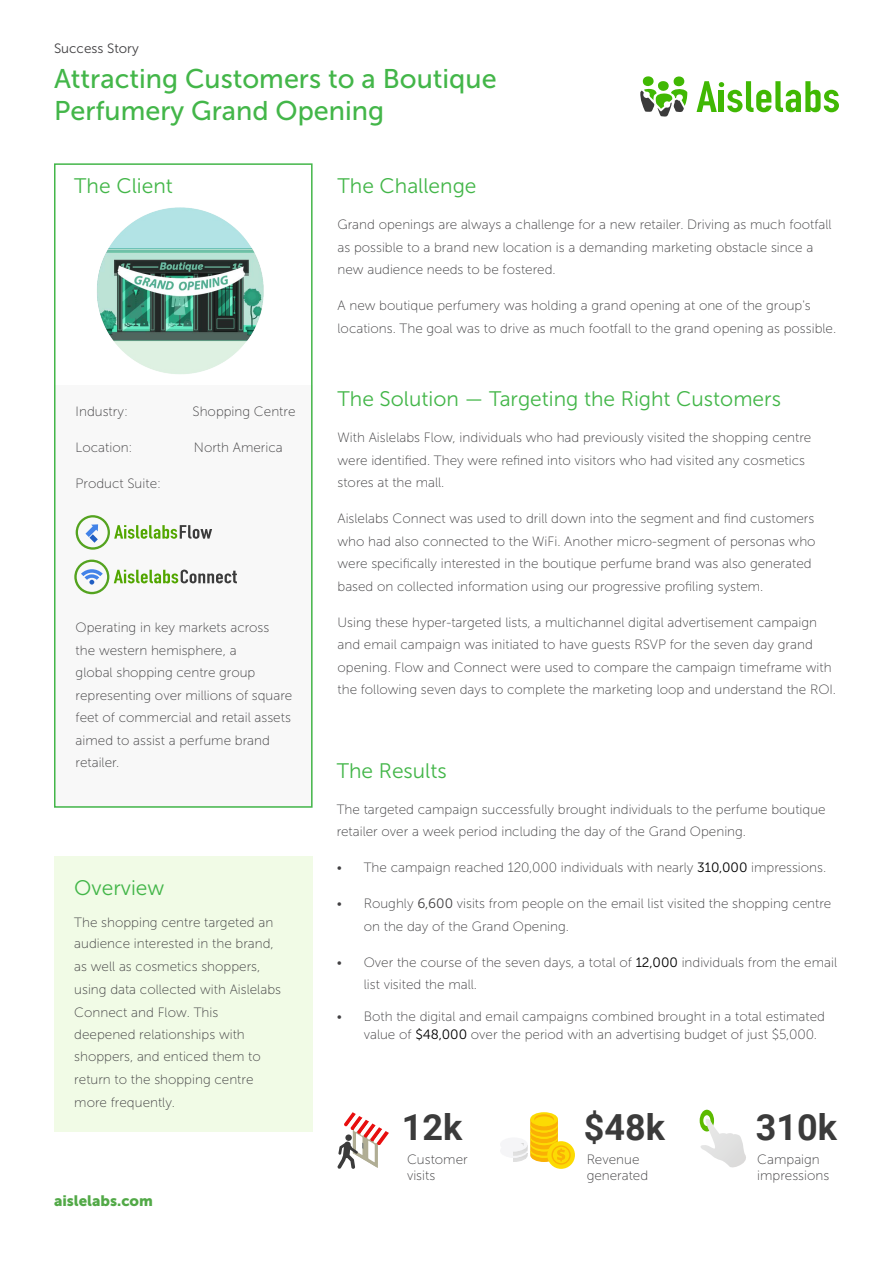
<style>
.page{position:relative;width:893px;height:1263px;background:#fff}
.page>*{position:absolute;margin:0;border:0;box-sizing:border-box;transform-origin:0 0}
.t1{font:700 36px "Roboto";color:#3b3b3b}
.t2{font:27px/31.3px "Museo Sans 500";color:#43b649}
.t3{font:21px "Museo Sans 300";color:#43b649}
.t4{font:15px "Museo Sans 900";color:#52a947}
.t5{font:13.5px/22.5px "Museo Sans 100";color:#414042}
.t6{font:13.5px "Museo Sans 300";color:#414042}
.s1{color:#3b3b3b}
.s2{font-family:"Museo Sans 300";color:#000}
.s3{font-family:"Museo Sans 300"}
</style>
<div class="page">
<div style="left:54px;top:856px;width:259px;height:275px;background:#f1fbe6"></div>
<svg style="left:640px;top:76px;width:47px;height:41px"></svg>
<svg style="left:697px;top:81px;width:142px;height:31px"></svg>
<div style="left:500px;top:1144px;width:28px;height:14px;background:#f5f5f7;border-radius:50%"></div>
<div style="left:500px;top:1137px;width:28px;height:14px;background:#f5f5f7;border-radius:50%"></div>
<svg style="left:530px;top:1112px;width:28px;height:14px"></svg>
<div style="left:534px;top:1114px;width:20px;height:10px;background:#fab005;border-radius:50%"></div>
<svg style="left:547px;top:1141px;width:28px;height:28px"></svg>
<svg style="left:551px;top:1145px;width:20px;height:19px"></svg>
<div style="left:553px;top:1147px;width:16px;height:16px;background:#fcdb03;border-radius:50%"></div>
<svg style="left:513px;top:1116px;width:52px;height:47px"></svg>
<svg style="left:337px;top:1112px;width:52px;height:57px"></svg>
<div style="left:54px;top:385px;width:259px;height:423px;background:#f8f8f8"></div>
<div style="left:54px;top:163px;width:259px;height:645px;border:2px solid #43b649"></div>
<svg style="left:76px;top:515px;width:136px;height:35px"></svg>
<svg style="left:74px;top:560px;width:163px;height:34px"></svg>
<svg style="left:699px;top:1110px;width:47px;height:58px"></svg>
<img style="left:97px;top:207px;width:167px;height:167px">
<p class="t6" style="left:54px;top:41px;width:86px">Success Story</p>
<h2 class="t2" style="left:54px;top:64px;width:444px">Attracting Customers to a Boutique<br>Perfumery Grand Opening</h2>
<h3 class="t3" style="left:74px;top:175px;width:100px">The Client</h3>
<p class="t5" style="left:76px;top:401px;width:54px">Industry:</p>
<p class="t5" style="left:76px;top:437px;width:58px">Location:</p>
<p class="t5" style="left:76px;top:473px;width:87px">Product Suite:</p>
<p class="t5" style="left:193px;top:400px;width:104px">Shopping Centre</p>
<p class="t5" style="left:194px;top:436px;width:90px">North America</p>
<p class="t5" style="left:76px;top:617px;width:218px">Operating in key markets across the western hemisphere, a<br>global shopping centre group representing over millions of square feet of commercial and retail assets aimed to assist a perfume brand retailer.</p>
<h3 class="t3" style="left:74px;top:877px;width:92px">Overview</h3>
<p class="t5" style="left:74px;top:911px;width:208px">The shopping centre targeted an audience interested in the brand, as well as cosmetics shoppers, using data collected with Aislelabs<br>Connect and Flow. This deepened relationships with shoppers, and enticed them to return to the shopping centre more frequently.</p>
<p class="t4" style="left:54px;top:1192px;width:100px">aislelabs.com</p>
<h3 class="t3" style="left:338px;top:175px;width:140px">The Challenge</h3>
<p class="t5" style="left:338px;top:214px;width:496px">Grand openings are always a challenge for a new retailer. Driving as much footfall as possible to a brand new location is a demanding marketing obstacle since a new audience needs to be fostered.</p>
<p class="t5" style="left:338px;top:294px;width:500px;line-height:23.1px">A new boutique perfumery was holding a grand opening at one of the group's locations. The goal was to drive as much footfall to the grand opening as possible.</p>
<h3 class="t3" style="left:338px;top:387px;width:445px">The Solution — Targeting the Right Customers</h3>
<p class="t5" style="left:338px;top:426px;width:475px">With Aislelabs Flow, individuals who had previously visited the shopping centre were identified. They were refined into visitors who had visited any cosmetics stores at the mall.</p>
<p class="t5" style="left:338px;top:507px;width:480px">Aislelabs Connect was used to drill down into the segment and find customers who had also connected to the WiFi. Another micro-segment of personas who were specifically interested in the boutique perfume brand was also generated based on collected information using our progressive profiling system.</p>
<p class="t5" style="left:338px;top:611px;width:500px">Using these hyper-targeted lists, a multichannel digital advertisement campaign and email campaign was initiated to have guests RSVP for the seven day grand opening. Flow and Connect were used to compare the campaign timeframe with the following seven days to complete the marketing loop and understand the ROI.</p>
<h3 class="t3" style="left:337px;top:759px;width:112px">The Results</h3>
<p class="t5" style="left:337px;top:798px;width:490px">The targeted campaign successfully brought individuals to the perfume boutique retailer over a week period including the day of the Grand Opening.</p>
<p class="t5" style="left:337px;top:857px;width:491px">• The campaign reached <span class="s1">120,000</span> individuals with nearly <span class="s2">310,000</span> impressions.</p>
<p class="t5" style="left:364px;top:893px;width:469px;text-indent:-27px">• Roughly <span class="s3">6,600</span> visits from people on the email list visited the shopping centre on the day of the Grand Opening.</p>
<p class="t5" style="left:364px;top:951px;width:475px;text-indent:-27px">• Over the course of the seven days, a total of <span class="s2">12,000</span> individuals from the email list visited the mall.</p>
<p class="t5" style="left:364px;top:1007px;width:463px;line-height:18px;text-indent:-27px">• Both the digital and email campaigns combined brought in a total estimated value of <span class="s2">$48,000</span> over the period with an advertising budget of just $5,000.</p>
<h1 class="t1" style="left:402px;top:1102px;width:62px">12k</h1>
<h1 class="t1" style="left:584px;top:1102px;width:83px">$48k</h1>
<p class="t5" style="left:407px;top:1152px;width:62px;line-height:16.2px">Customer visits</p>
<p class="t5" style="left:587px;top:1152px;width:63px;line-height:16.2px">Revenue generated</p>
<h1 class="t1" style="left:756px;top:1102px;width:83px">310k</h1>
<p class="t5" style="left:757px;top:1152px;width:73px;line-height:16.2px">Campaign impressions</p>
</div>
